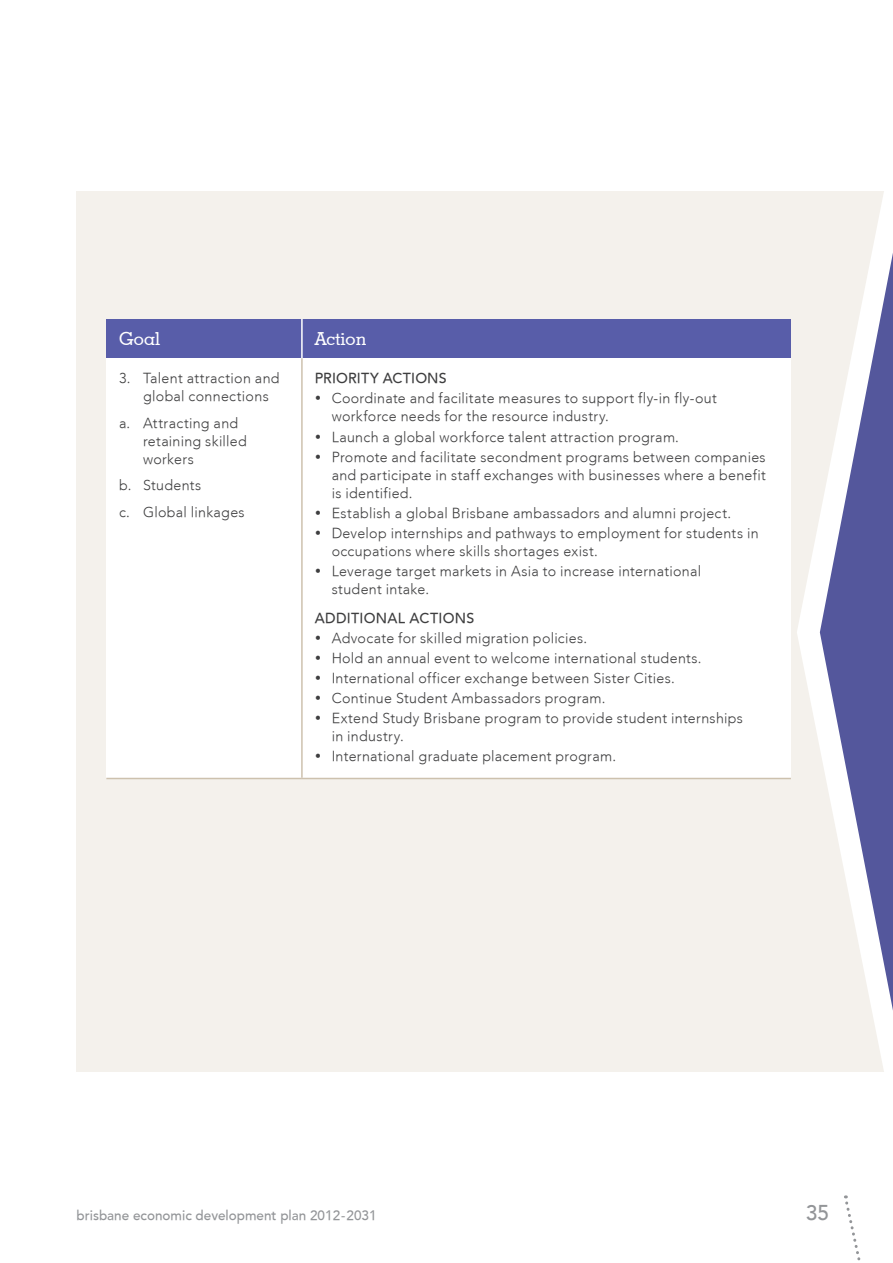
<style>
.page{position:relative;width:893px;height:1263px;background:#fff}
.page>*{position:absolute;margin:0;border:0;box-sizing:border-box;transform-origin:0 0}
.t1{font:500 21px "Avenir";color:#939598}
.t2{font:500 18px "Geometric Slab 703 BT";color:#fff}
.t3{font:300 14.25px/18px "Avenir";letter-spacing:.02em;color:#3e3e3f}
.t4{font:500 14.25px "Avenir";letter-spacing:.015em;color:#3e3e3f}
.t5{font:500 13.5px "Avenir";color:#939598}
</style>
<div class="page">
<svg style="left:844px;top:1195px;width:17px;height:66px"></svg>
<div style="left:77px;top:191px;width:816px;height:880px;background:#f4f1ec"></div>
<svg style="left:797px;top:191px;width:96px;height:881px"></svg>
<div style="left:106px;top:319px;width:196px;height:39px;background:#585da9"></div>
<div style="left:302px;top:319px;width:489px;height:39px;background:#585da9"></div>
<div style="left:106px;top:358px;width:196px;height:420px;background:#fff"></div>
<div style="left:302px;top:358px;width:489px;height:420px;background:#fff"></div>
<hr style="left:301px;top:358px;width:2px;height:420px;background:#cdc1ae">
<hr style="left:106px;top:778px;width:196px;height:1px;background:#cdc1ae">
<hr style="left:302px;top:778px;width:489px;height:1px;background:#cdc1ae">
<hr style="left:301px;top:319px;width:2px;height:39px;background:#fff">
<p class="t2" style="left:119px;top:328px;width:43px">Goal</p>
<p class="t3" style="left:143px;top:369px;width:138px;text-indent:-24px">3. Talent attraction and global connections</p>
<p class="t3" style="left:143px;top:414px;width:105px;text-indent:-24px">a. Attracting and retaining skilled workers</p>
<p class="t3" style="left:119px;top:472px;width:127px;line-height:26.5px">b. Students<br>c. Global linkages</p>
<p class="t2" style="left:315px;top:328px;width:53px">Action</p>
<p class="t4" style="left:315px;top:370px;width:134px">PRIORITY ACTIONS</p>
<p class="t3" style="left:332px;top:389px;width:387px;text-indent:-17px">• Coordinate and facilitate measures to support fly-in fly-out workforce needs for the resource industry.</p>
<p class="t3" style="left:315px;top:428px;width:366px">• Launch a global workforce talent attraction program.</p>
<p class="t3" style="left:332px;top:448px;width:436px;text-align:justify;text-indent:-17px">• Promote and facilitate secondment programs between companies and participate in staff exchanges with businesses where a benefit is identified.</p>
<p class="t3" style="left:315px;top:504px;width:418px">• Establish a global Brisbane ambassadors and alumni project.</p>
<p class="t3" style="left:332px;top:524px;width:428px;text-indent:-17px">• Develop internships and pathways to employment for students in occupations where skills shortages exist.</p>
<p class="t3" style="left:332px;top:562px;width:371px;text-indent:-17px">• Leverage target markets in Asia to increase international student intake.</p>
<p class="t4" style="left:315px;top:609px;width:161px">ADDITIONAL ACTIONS</p>
<p class="t3" style="left:315px;top:629px;width:274px">• Advocate for skilled migration policies.</p>
<p class="t3" style="left:315px;top:649px;width:388px">• Hold an annual event to welcome international students.</p>
<p class="t3" style="left:315px;top:669px;width:362px">• International officer exchange between Sister Cities.</p>
<p class="t3" style="left:315px;top:689px;width:292px">• Continue Student Ambassadors program.</p>
<p class="t3" style="left:332px;top:709px;width:413px;text-indent:-17px">• Extend Study Brisbane program to provide student internships in industry.</p>
<p class="t3" style="left:315px;top:747px;width:303px">• International graduate placement program.</p>
<p class="t5" style="left:77px;top:1208px;width:302px">brisbane economic development plan 2012-2031</p>
<h1 class="t1" style="left:806px;top:1201px;width:25px">35</h1>
</div>
